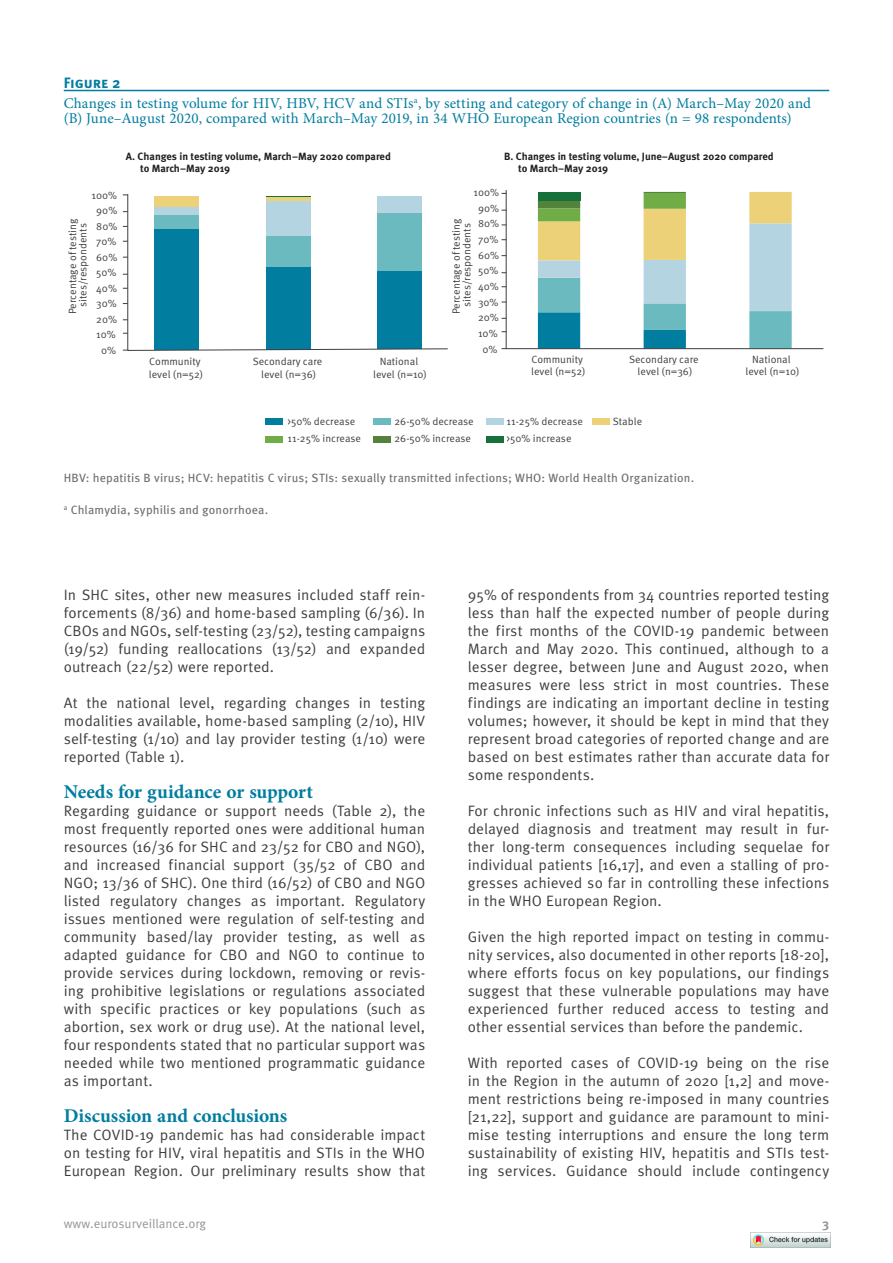
<style>
.page{position:relative;width:893px;height:1263px;background:#fff}
.page>*{position:absolute;margin:0;border:0;box-sizing:border-box;transform-origin:0 0}
.t1{font:700 19.5px "Minion Pro";letter-spacing:-.005em;color:#007d9f}
.t2{font:15px/18px "Meta Pro";color:#3e3e3f;text-align:justify}
.t3{font:15px/15px "Minion Pro";letter-spacing:.005em;color:#007d9f}
.t4{font:700 15px "Meta Pro";letter-spacing:-.005em;color:#007d9f}
.t5{font:12.75px "Meta Pro";color:#939598}
.t6{font:700 12.75px "Meta Pro";color:#939598}
.t7{font:12px "Meta Pro";letter-spacing:.015em;color:#6c6d70}
.t8{font:10.5px/12.6px "Meta Pro";color:#3e3e3f;text-align:center}
.t9{font:700 10.5px/12.6px "Meta Pro";letter-spacing:-.005em;color:#231f20}
</style>
<div class="page">
<hr style="left:64px;top:90px;width:765px;height:1px;background:#007d9f">
<svg style="left:505px;top:190px;width:319px;height:159px"></svg>
<div style="left:265px;top:418px;width:17px;height:6px;background:#007d9f"></div>
<div style="left:265px;top:436px;width:17px;height:7px;background:#70ad46"></div>
<div style="left:374px;top:418px;width:17px;height:6px;background:#6ababf"></div>
<div style="left:374px;top:436px;width:17px;height:7px;background:#52823b"></div>
<div style="left:486px;top:418px;width:17px;height:6px;background:#b4d4e2"></div>
<div style="left:593px;top:418px;width:17px;height:6px;background:#edd178"></div>
<div style="left:486px;top:436px;width:17px;height:7px;background:#157139"></div>
<svg style="left:127px;top:194px;width:321px;height:157px"></svg>
<img style="left:750px;top:1232px;width:80px;height:16px">
<p class="t4" style="left:64px;top:73px;width:58px">Figure 2</p>
<p class="t3" style="left:64px;top:96px;width:749px">Changes in testing volume for HIV, HBV, HCV and STIs<sup>a</sup>, by setting and category of change in (A) March–May 2020 and (B) June–August 2020, compared with March–May 2019, in 34 WHO European Region countries (n = 98 respondents)</p>
<p class="t8" style="left:91px;top:189px;width:27px">100%</p>
<p class="t9" style="left:140px;top:150px;width:252px;text-indent:-14px">A. Changes in testing volume, March–May 2020 compared to March–May 2019</p>
<p class="t9" style="left:518px;top:150px;width:257px;text-indent:-14px">B. Changes in testing volume, June–August 2020 compared to March–May 2019</p>
<p class="t8" style="left:474px;top:186px;width:27px">100%</p>
<p class="t8" style="left:478px;top:202px;width:23px">90%</p>
<p class="t8" style="left:96px;top:205px;width:23px">90%</p>
<p class="t8" style="left:68px;top:314px;width:97px;line-height:10.5px;rotate:-90deg">Percentage of testing sites/respondents</p>
<p class="t8" style="left:451px;top:314px;width:97px;line-height:10.5px;rotate:-90deg">Percentage of testing sites/respondents</p>
<p class="t8" style="left:478px;top:218px;width:23px">80%</p>
<p class="t8" style="left:96px;top:220px;width:23px">80%</p>
<p class="t8" style="left:478px;top:233px;width:22px">70%</p>
<p class="t8" style="left:96px;top:236px;width:22px">70%</p>
<p class="t8" style="left:478px;top:249px;width:23px">60%</p>
<p class="t8" style="left:96px;top:251px;width:23px">60%</p>
<p class="t8" style="left:478px;top:265px;width:22px">50%</p>
<p class="t8" style="left:96px;top:267px;width:22px">50%</p>
<p class="t8" style="left:478px;top:280px;width:22px">40%</p>
<p class="t8" style="left:96px;top:282px;width:22px">40%</p>
<p class="t8" style="left:478px;top:296px;width:22px">30%</p>
<p class="t8" style="left:96px;top:298px;width:22px">30%</p>
<p class="t8" style="left:478px;top:312px;width:22px">20%</p>
<p class="t8" style="left:96px;top:313px;width:22px">20%</p>
<p class="t8" style="left:96px;top:329px;width:21px">10%</p>
<p class="t8" style="left:101px;top:344px;width:17px">0%</p>
<p class="t8" style="left:478px;top:327px;width:21px">10%</p>
<p class="t8" style="left:149px;top:356px;width:56px;text-align:left">Community level (n=52)</p>
<p class="t8" style="left:253px;top:356px;width:71px">Secondary care level (n=36)</p>
<p class="t8" style="left:373px;top:356px;width:55px">National level (n=10)</p>
<p class="t8" style="left:483px;top:343px;width:17px">0%</p>
<p class="t8" style="left:531px;top:353px;width:56px;text-align:left">Community level (n=52)</p>
<p class="t8" style="left:629px;top:353px;width:71px">Secondary care level (n=36)</p>
<p class="t8" style="left:746px;top:353px;width:55px">National level (n=10)</p>
<p class="t8" style="left:288px;top:415px;width:69px">&gt;50% decrease</p>
<p class="t8" style="left:394px;top:415px;width:81px">26-50% decrease</p>
<p class="t8" style="left:507px;top:415px;width:78px">11-25% decrease</p>
<p class="t8" style="left:613px;top:415px;width:31px">Stable</p>
<p class="t8" style="left:288px;top:432px;width:75px">11-25% increase</p>
<p class="t8" style="left:394px;top:432px;width:78px">26-50% increase</p>
<p class="t8" style="left:507px;top:432px;width:67px">&gt;50% increase</p>
<p class="t7" style="left:64px;top:470px;width:632px">HBV: hepatitis B virus; HCV: hepatitis C virus; STIs: sexually transmitted infections; WHO: World Health Organization.</p>
<p class="t7" style="left:64px;top:502px;width:206px"><sup>a</sup> Chlamydia, syphilis and gonorrhoea.</p>
<p class="t2" style="left:64px;top:586px;width:363px">In SHC sites, other new measures included staff rein&shy;forcements (8/36) and home-based sampling (6/36). In CBOs and NGOs, self-testing (23/52), testing campaigns (19/52) funding reallocations (13/52) and expanded outreach (22/52) were reported.</p>
<p class="t2" style="left:64px;top:694px;width:363px">At the national level, regarding changes in testing modalities available, home-based sampling (2/10), HIV self-testing (1/10) and lay provider testing (1/10) were reported (Table 1).</p>
<h1 class="t1" style="left:64px;top:778px;width:251px">Needs for guidance or support</h1>
<p class="t2" style="left:64px;top:802px;width:363px">Regarding guidance or support needs (Table 2), the most frequently reported ones were additional human resources (16/36 for SHC and 23/52 for CBO and NGO), and increased financial support (35/52 of CBO and NGO; 13/36 of SHC). One third (16/52) of CBO and NGO listed regulatory changes as important. Regulatory issues mentioned were regulation of self-testing and community based/lay provider testing, as well as adapted guidance for CBO and NGO to continue to provide services during lockdown, removing or revis&shy;ing prohibitive legislations or regulations associated with specific practices or key populations (such as abortion, sex work or drug use). At the national level, four respondents stated that no particular support was needed while two mentioned programmatic guidance as important.</p>
<h1 class="t1" style="left:64px;top:1102px;width:225px">Discussion and conclusions</h1>
<p class="t2" style="left:64px;top:1126px;width:363px">The COVID-19 pandemic has had considerable impact on testing for HIV, viral hepatitis and STIs in the WHO European Region. Our preliminary results show that</p>
<p class="t2" style="left:468px;top:586px;width:363px">95% of respondents from 34 countries reported testing less than half the expected number of people during the first months of the COVID-19 pandemic between March and May 2020. This continued, although to a lesser degree, between June and August 2020, when measures were less strict in most countries. These findings are indicating an important decline in testing volumes; however, it should be kept in mind that they represent broad categories of reported change and are based on best estimates rather than accurate data for some respondents.</p>
<p class="t2" style="left:468px;top:802px;width:363px">For chronic infections such as HIV and viral hepatitis, delayed diagnosis and treatment may result in fur&shy;ther long-term consequences including sequelae for individual patients [16,17], and even a stalling of pro&shy;gresses achieved so far in controlling these infections in the WHO European Region.</p>
<p class="t2" style="left:468px;top:928px;width:363px">Given the high reported impact on testing in commu&shy;nity services, also documented in other reports [18-20], where efforts focus on key populations, our findings suggest that these vulnerable populations may have experienced further reduced access to testing and other essential services than before the pandemic.</p>
<p class="t2" style="left:468px;top:1054px;width:363px">With reported cases of COVID-19 being on the rise in the Region in the autumn of 2020 [1,2] and move&shy;ment restrictions being re-imposed in many countries [21,22], support and guidance are paramount to mini&shy;mise testing interruptions and ensure the long term sustainability of existing HIV, hepatitis and STIs test&shy;ing services. Guidance should include contingency</p>
<p class="t5" style="left:64px;top:1215px;width:144px">www.eurosurveillance.org</p>
<p class="t6" style="left:822px;top:1215px;width:8px">3</p>
</div>
